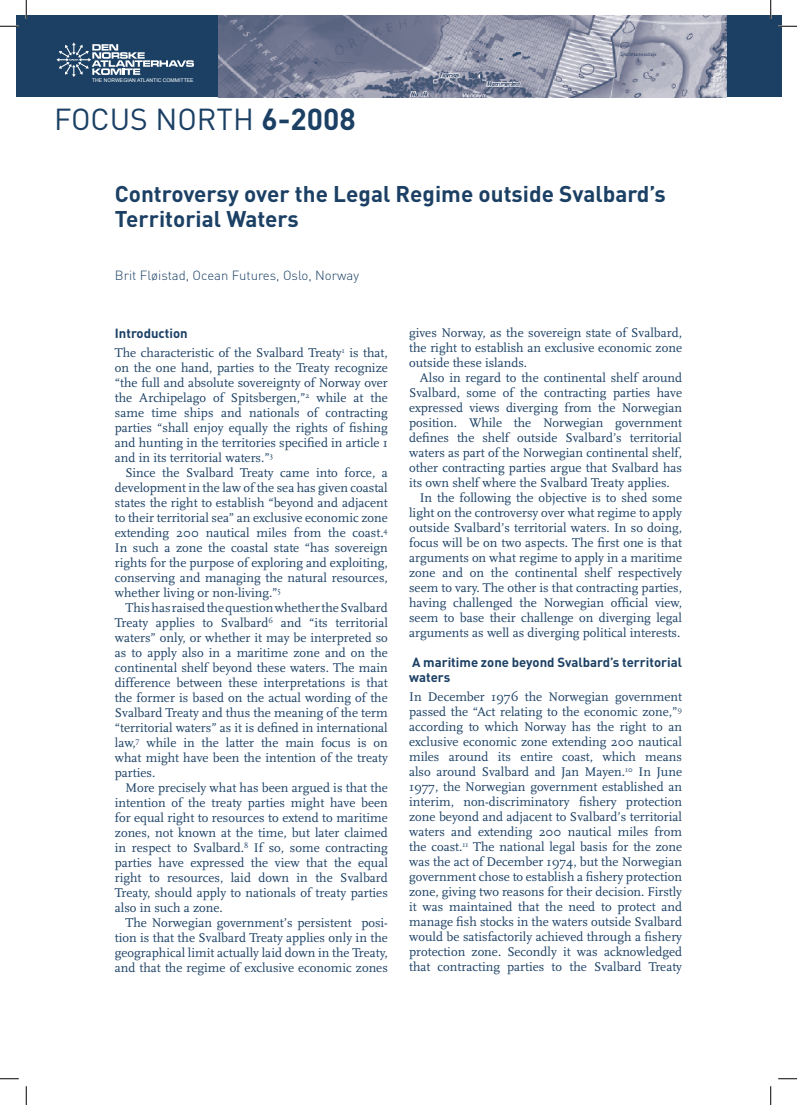
<style>
.page{position:relative;width:797px;height:1105px;background:#fff}
.page>*{position:absolute;margin:0;border:0;box-sizing:border-box;transform-origin:0 0}
.t1{font:30px "DIN";color:#1b4064}
.t2{font:700 22.5px/25px "DIN";color:#1b4064}
.t3{font:13.12px/15px "Scala";color:#1b4064;text-align:justify}
.t4{font:700 13.12px/15px "DIN";color:#1b4064}
.t5{font:300 13.12px "DIN";color:#1b4064}
.t6{font:5.12px "Arial";color:#fff}
.s1{font-weight:700}
</style>
<div class="page">
<div style="left:16px;top:16px;width:765px;height:81px;background:#1b4064"></div>
<img style="left:219px;top:16px;width:507px;height:81px">
<svg style="left:56px;top:42px;width:138px;height:35px"></svg>
<svg style="left:0;top:25px;width:19px;height:2px"></svg>
<svg style="left:778px;top:25px;width:19px;height:2px"></svg>
<svg style="left:0;top:1078px;width:19px;height:1px"></svg>
<svg style="left:778px;top:1078px;width:19px;height:1px"></svg>
<svg style="left:25px;top:0;width:2px;height:19px"></svg>
<svg style="left:25px;top:1086px;width:2px;height:19px"></svg>
<svg style="left:770px;top:0;width:1px;height:19px"></svg>
<svg style="left:770px;top:1086px;width:1px;height:19px"></svg>
<p class="t6" style="left:92px;top:77px;width:103px">THE NORWEGIAN ATLANTIC COMMITTEE</p>
<h1 class="t1" style="left:54px;top:100px;width:303px">FOCUS NORTH <span class="s1">6-2008</span></h1>
<h2 class="t2" style="left:115px;top:180px;width:552px">Controversy over the Legal Regime outside Svalbard’s<br>Territorial Waters</h2>
<p class="t5" style="left:115px;top:267px;width:246px">Brit Fløistad, Ocean Futures, Oslo, Norway</p>
<p class="t4" style="left:115px;top:326px;width:74px">Introduction</p>
<p class="t3" style="left:115px;top:346px;width:274px">The characteristic of the Svalbard Treaty<sup>1</sup> is that, on the one hand, parties to the Treaty recognize “the full and absolute sovereignty of Norway over the Archipelago of Spitsbergen,”<sup>2</sup> while at the same time ships and nationals of contracting parties “shall enjoy equally the rights of fishing and hunting in the territories specified in article 1 and in its territorial waters.”<sup>3</sup></p>
<p class="t3" style="left:115px;top:466px;width:274px;text-indent:11px">Since the Svalbard Treaty came into force, a development in the law of the sea has given coastal states the right to establish “beyond and adjacent to their territorial sea” an exclusive economic zone extending 200 nautical miles from the coast.<sup>4<br></sup>In such a zone the coastal state “has sovereign rights for the purpose of exploring and exploiting, conserving and managing the natural resources, whether living or non-living.”<sup>5</sup></p>
<p class="t3" style="left:115px;top:601px;width:274px;text-indent:11px">This has raised the question whether the Svalbard Treaty applies to Svalbard<sup>6</sup> and “its territorial waters” only, or whether it may be interpreted so as to apply also in a maritime zone and on the continental shelf beyond these waters. The main difference between these interpretations is that the former is based on the actual wording of the Svalbard Treaty and thus the meaning of the term “territorial waters” as it is defined in international law,<sup>7</sup> while in the latter the main focus is on what might have been the intention of the treaty parties.</p>
<p class="t3" style="left:115px;top:781px;width:274px;text-indent:11px">More precisely what has been argued is that the intention of the treaty parties might have been for equal right to resources to extend to maritime zones, not known at the time, but later claimed in respect to Svalbard.<sup>8</sup> If so, some contracting parties have expressed the view that the equal right to resources, laid down in the Svalbard Treaty, should apply to nationals of treaty parties also in such a zone.</p>
<p class="t3" style="left:115px;top:916px;width:274px;text-indent:11px">The Norwegian government’s persistent posi&shy;tion is that the Svalbard Treaty applies only in the geographical limit actually laid down in the Treaty, and that the regime of exclusive economic zones</p>
<p class="t3" style="left:409px;top:326px;width:274px">gives Norway, as the sovereign state of Svalbard, the right to establish an exclusive economic zone outside these islands.</p>
<p class="t3" style="left:420px;top:371px;width:264px">Also in regard to the continental shelf around</p>
<p class="t3" style="left:409px;top:386px;width:274px">Svalbard, some of the contracting parties have</p>
<p class="t3" style="left:409px;top:401px;width:274px">expressed views diverging from the Norwegian</p>
<p class="t3" style="left:409px;top:416px;width:274px">position. While the Norwegian government</p>
<p class="t3" style="left:409px;top:431px;width:274px">defines the shelf outside Svalbard’s territorial</p>
<p class="t3" style="left:409px;top:446px;width:274px">waters as part of the Norwegian continental shelf,</p>
<p class="t3" style="left:409px;top:461px;width:274px">other contracting parties argue that Svalbard has</p>
<p class="t3" style="left:409px;top:476px;width:262px">its own shelf where the Svalbard Treaty applies.</p>
<p class="t3" style="left:420px;top:491px;width:264px">In the following the objective is to shed some</p>
<p class="t3" style="left:409px;top:506px;width:274px">light on the controversy over what regime to apply</p>
<p class="t3" style="left:409px;top:521px;width:274px">outside Svalbard’s territorial waters. In so doing,</p>
<p class="t3" style="left:409px;top:536px;width:274px">focus will be on two aspects. The first one is that</p>
<p class="t3" style="left:409px;top:551px;width:274px">arguments on what regime to apply in a maritime</p>
<p class="t3" style="left:409px;top:566px;width:274px">zone and on the continental shelf respectively</p>
<p class="t3" style="left:409px;top:581px;width:274px">seem to vary. The other is that contracting parties,</p>
<p class="t3" style="left:409px;top:596px;width:274px">having challenged the Norwegian official view,</p>
<p class="t3" style="left:409px;top:611px;width:274px">seem to base their challenge on diverging legal</p>
<p class="t3" style="left:409px;top:626px;width:273px">arguments as well as diverging political interests.</p>
<p class="t4" style="left:409px;top:654px;width:274px">A maritime zone beyond Svalbard’s territorial waters</p>
<p class="t3" style="left:409px;top:689px;width:274px">In December 1976 the Norwegian government passed the “Act relating to the economic zone,”<sup>9 </sup>according to which Norway has the right to an exclusive economic zone extending 200 nautical miles around its entire coast, which means also around Svalbard and Jan Mayen.<sup>10</sup> In June 1977, the Norwegian government established an interim, non-discriminatory fishery protection zone beyond and adjacent to Svalbard’s territorial waters and extending 200 nautical miles from the coast.<sup>11</sup> The national legal basis for the zone was the act of December 1974, but the Norwegian government chose to establish a fishery protection zone, giving two reasons for their decision. Firstly it was maintained that the need to protect and manage fish stocks in the waters outside Svalbard would be satisfactorily achieved through a fishery protection zone. Secondly it was acknowledged that contracting parties to the Svalbard Treaty</p>
</div>
